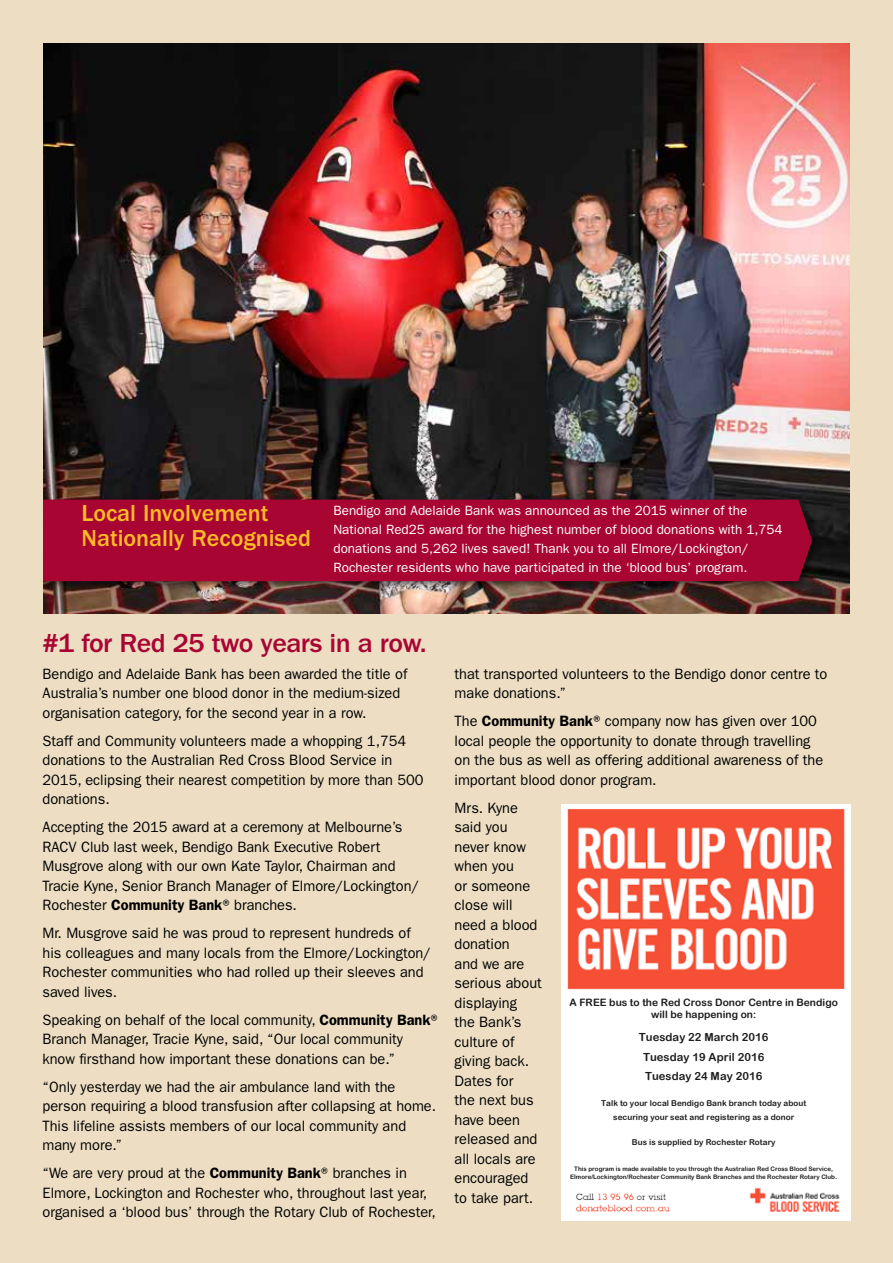
<style>
.page{position:relative;width:893px;height:1263px;background:#eddec3}
.page>*{position:absolute;margin:0;border:0;box-sizing:border-box;transform-origin:0 0}
.t1{font:500 27px "Franklin Gothic";letter-spacing:-.02em;color:#a90533}
.t2{font:500 24px/24.9px "ITC Franklin Gothic Std";color:#fdb927}
.t3{font:15px/19.5px "Franklin Gothic";color:#000}
.t4{font:13.5px/18.8px "ITC Franklin Gothic Std";color:#fff}
.t5{font:11.25px/19.5px "Arial Rounded MT Bold";letter-spacing:.005em;color:#1c1c1c;text-align:center}
.t6{font:10.2px/11.9px "Arial Rounded MT Bold";color:#1c1c1c;text-align:center}
.t7{font:8.1px/14.2px "Arial Rounded MT Bold";letter-spacing:.005em;color:#1c1c1c;text-align:center}
.t8{font:6.15px/8.2px "Arial Rounded MT Bold";color:#1c1c1c;text-align:center}
.s1{font-weight:600}
.s2{font-size:7.2px}
</style>
<div class="page">
<img style="left:43px;top:43px;width:806px;height:570px">
<div style="left:43px;top:496px;width:777px;height:94px;background:#000;opacity:.5"></div>
<div style="left:43px;top:500px;width:769px;height:81px;background:#a90533"></div>
<img style="left:561px;top:804px;width:289px;height:416px">
<h2 class="t2" style="left:81px;top:501px;width:231px">Local Involvement<br>Nationally Recognised</h2>
<p class="t4" style="left:333px;top:502px;width:451px">Bendigo and Adelaide Bank was announced as the 2015 winner of the National Red25 award for the highest number of blood donations with 1,754 donations and 5,262 lives saved! Thank you to all Elmore/Lockington/ Rochester residents who have participated in the ‘blood bus’ program.</p>
<h1 class="t1" style="left:43px;top:628px;width:386px">#1 for Red 25 two years in a row.</h1>
<p class="t3" style="left:43px;top:664px;width:366px">Bendigo and Adelaide Bank has been awarded the title of<br>Australia’s number one blood donor in the medium-sized organisation category, for the second year in a row.</p>
<p class="t3" style="left:43px;top:731px;width:383px">Staff and Community volunteers made a whopping 1,754 donations to the Australian Red Cross Blood Service in 2015, eclipsing their nearest competition by more than 500 donations.</p>
<p class="t3" style="left:43px;top:818px;width:378px">Accepting the 2015 award at a ceremony at Melbourne’s RACV Club last week, Bendigo Bank Executive Robert Musgrove along with our own Kate Taylor, Chairman and Tracie Kyne, Senior Branch Manager of Elmore/Lockington/ Rochester <span class="s1">Community Bank</span>® branches.</p>
<p class="t3" style="left:43px;top:924px;width:390px">Mr. Musgrove said he was proud to represent hundreds of his colleagues and many locals from the Elmore/Lockington/ Rochester communities who had rolled up their sleeves and saved lives.</p>
<p class="t3" style="left:43px;top:1010px;width:401px">Speaking on behalf of the local community, <span class="s1">Community Bank</span>®<br>Branch Manager, Tracie Kyne, said, “Our local community<br>know firsthand how important these donations can be.”</p>
<p class="t3" style="left:43px;top:1077px;width:395px">“Only yesterday we had the air ambulance land with the person requiring a blood transfusion after collapsing at home.<br>This lifeline assists members of our local community and many more.”</p>
<p class="t3" style="left:43px;top:1164px;width:395px">“We are very proud at the <span class="s1">Community Bank</span>® branches in<br>Elmore, Lockington and Rochester who, throughout last year, organised a ‘blood bus’ through the Rotary Club of Rochester,</p>
<p class="t3" style="left:455px;top:664px;width:374px">that transported volunteers to the Bendigo donor centre to make donations.”</p>
<p class="t3" style="left:455px;top:712px;width:370px">The <span class="s1">Community Bank</span>® company now has given over 100 local people the opportunity to donate through travelling on the bus as well as offering additional awareness of the important blood donor program.</p>
<p class="t3" style="left:455px;top:798px;width:89px">Mrs. Kyne said you never know when you<br>or someone close will need a blood donation<br>and we are serious about displaying<br>the Bank’s culture of giving back.<br>Dates for<br>the next bus have been released and all locals are encouraged to take part.</p>
<p class="t6" style="left:569px;top:996px;width:270px">A FREE bus to the Red Cross Donor Centre in Bendigo will be happening on:</p>
<p class="t5" style="left:639px;top:1027px;width:131px">Tuesday 22 March 2016<br>Tuesday 19 April 2016<br>Tuesday 24 May 2016</p>
<p class="t7" style="left:601px;top:1096px;width:207px">Talk to your local Bendigo Bank branch today about securing your seat and registering as a donor</p>
<p class="t7" style="left:632px;top:1135px;width:145px">Bus is supplied by Rochester Rotary</p>
<p class="t8" style="left:570px;top:1164px;width:269px">This program is made available to you through the Australian Red Cross Blood Service,<br>Elmore/Lockington/Rochester Community Bank Branches and the Rochester Rotary Club<span class="s2">.</span></p>
</div>
